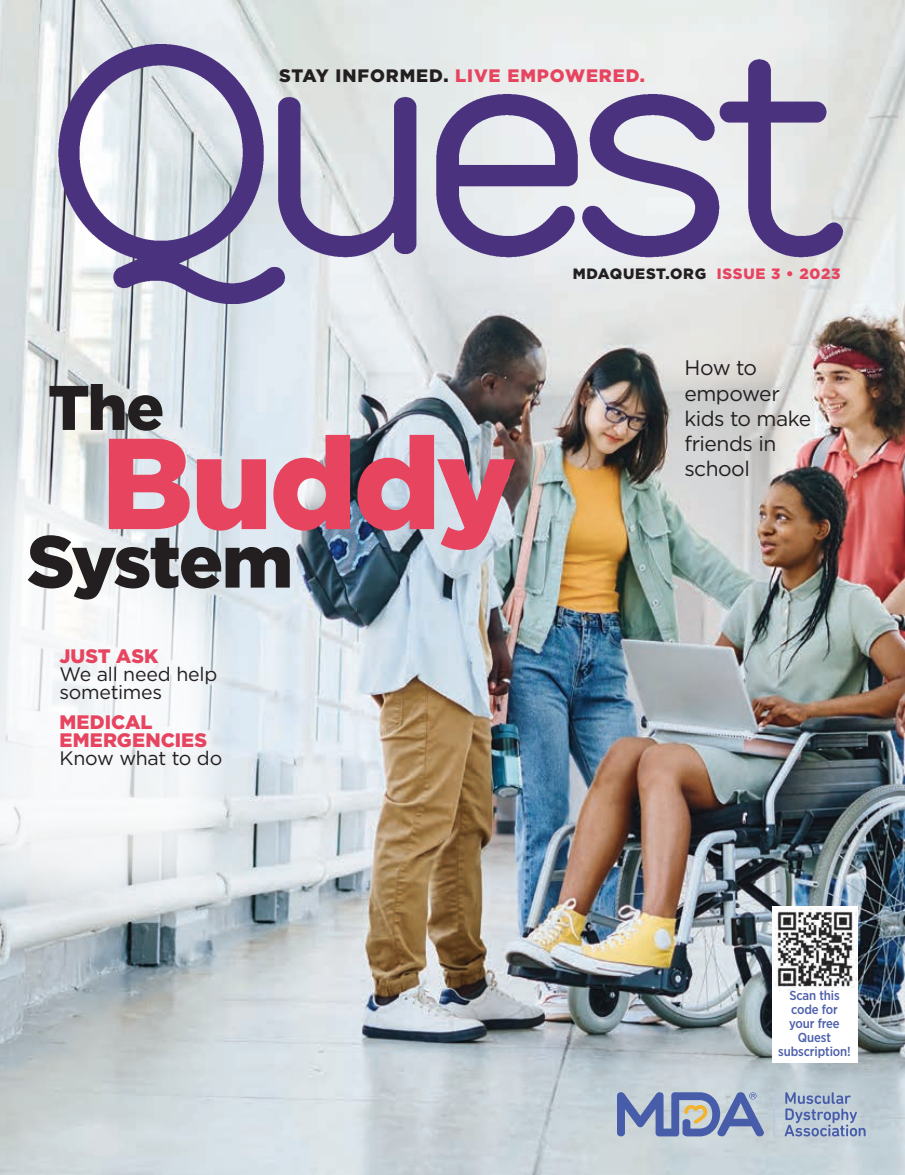
<style>
.page{position:relative;width:905px;height:1175px;background:#fff}
.page>*{position:absolute;margin:0;border:0;box-sizing:border-box;transform-origin:0 0}
.NEW_Cover_Hed{font:900 129px "Gotham";letter-spacing:-.025em;color:#e74460}
.NEW_Cover_Hed-2{font:900 73.5px "Gotham";letter-spacing:-.03em;color:#231f20}
.NEW_Cover_Hed-3{font:900 62.85px "Gotham";color:#231f20}
.NEW_Cover_Deck{font:21px/25.2px "Gotham";letter-spacing:-.025em;color:#231f20}
.NEW_Cover_Teaser{font:19.5px/18px "Gotham";letter-spacing:-.015em;color:#231f20}
.NEW_Cover_Teaser_Hed{font:900 19.5px/18px "Gotham";letter-spacing:.005em;color:#e74460}
.t1{font:900 18px "Gotham";letter-spacing:.05em;color:#e74460}
.t2{font:900 15px "Gotham";letter-spacing:.05em;color:#231f20}
.t3{font:500 13.05px/14px "Gotham Narrow";letter-spacing:-.01em;color:#4d5fab;text-align:center}
.s1{color:#231f20}
.s2{color:#e74460}
</style>
<div class="page">
<img style="left:0;top:0;width:904px;height:1174px">
<svg style="left:773px;top:1091px;width:2px;height:46px"></svg>
<svg style="left:784px;top:1092px;width:81px;height:44px;background:#a1b0ca"></svg>
<svg style="left:617px;top:1092px;width:147px;height:44px;background:#8b99bd"></svg>
<img style="left:52px;top:24px;width:795px;height:300px">
<svg style="left:0;top:407px;width:238px;height:495px"></svg>
<div style="left:772px;top:906px;width:85px;height:156px;background:#fff"></div>
<img style="left:775px;top:907px;width:81px;height:83px">
<svg style="left:286px;top:451px;width:62px;height:77px;background:#afbac2"></svg>
<p class="t1" style="left:279px;top:65px;width:367px"><span class="s1">STAY INFORMED.</span> LIVE EMPOWERED.</p>
<p class="NEW_Cover_Hed-3" style="left:48px;top:371px;width:118px">The</p>
<p class="NEW_Cover_Hed" style="left:101px;top:409px;width:417px">Buddy</p>
<p class="NEW_Cover_Hed-2" style="left:27px;top:519px;width:268px">System</p>
<p class="NEW_Cover_Teaser_Hed" style="left:59px;top:646px;width:100px">JUST ASK</p>
<p class="NEW_Cover_Teaser" style="left:59px;top:664px;width:159px">We all need help sometimes</p>
<p class="NEW_Cover_Teaser_Hed" style="left:59px;top:712px;width:149px">MEDICAL<br>EMERGENCIES</p>
<p class="NEW_Cover_Teaser" style="left:59px;top:748px;width:164px">Know what to do</p>
<p class="t2" style="left:572px;top:265px;width:269px">MDAQUEST.ORG <span class="s2">ISSUE 3 • 2023</span></p>
<p class="NEW_Cover_Deck" style="left:684px;top:355px;width:128px">How to empower kids to make friends in school</p>
<p class="t3" style="left:778px;top:988px;width:74px">Scan this code for your free<br>Quest subscription!</p>
</div>
